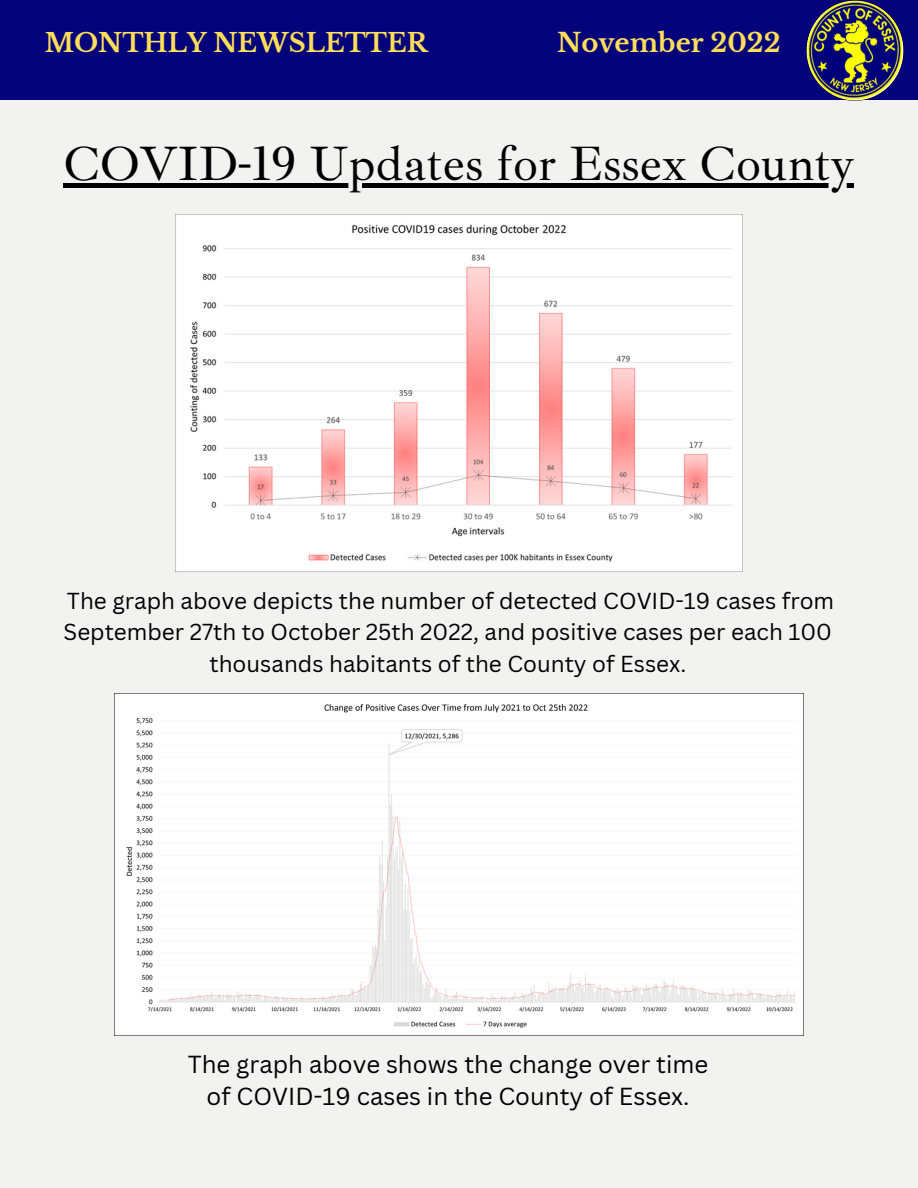
<style>
.page{position:relative;width:918px;height:1188px;background:#f2f3f0}
.page>*{position:absolute;margin:0;border:0;box-sizing:border-box;transform-origin:0 0}
.t1{font:49.5px "Ibarra Real Nova";color:#000}
.t2{font:700 25.8px "Libre Baskerville";color:#ffde59}
.t3{font:700 25.65px "Libre Baskerville";color:#ffde59}
.t4{font:24px/32.7px "Canva Sans";color:#000;text-align:center}
.t5{font:22.5px/31.5px "Canva Sans";color:#000;text-align:center}
</style>
<div class="page">
<div style="left:0;top:0;width:917px;height:100px;background:#04037b"></div>
<img style="left:807px;top:0;width:97px;height:100px">
<img style="left:115px;top:693px;width:688px;height:342px">
<img style="left:175px;top:215px;width:567px;height:356px">
<hr style="left:64px;top:183px;width:790px;height:4px;background:#000">
<p class="t3" style="left:45px;top:27px;width:384px">MONTHLY NEWSLETTER</p>
<p class="t2" style="left:557px;top:27px;width:225px">November 2022</p>
<h1 class="t1" style="left:64px;top:133px;width:792px">COVID-19 Updates for Essex County</h1>
<p class="t5" style="left:64px;top:584px;width:772px">The graph above depicts the number of detected COVID-19 cases from<br>September 27th to October 25th 2022, and positive cases per each 100 thousands habitants of the County of Essex.</p>
<p class="t4" style="left:188px;top:1047px;width:522px">The graph above shows the change over time of COVID-19 cases in the County of Essex.</p>
</div>
